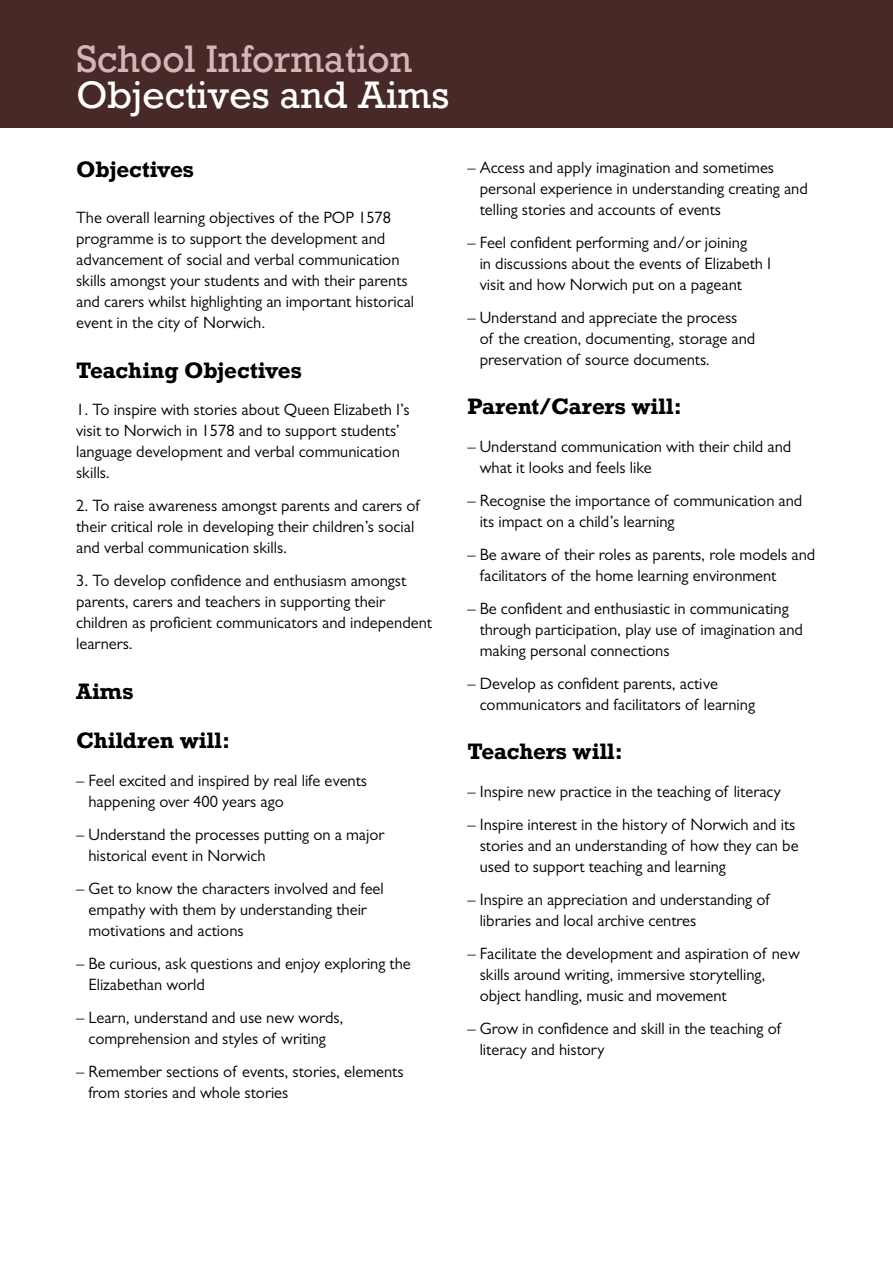
<style>
.page{position:relative;width:893px;height:1263px;background:#fff}
.page>*{position:absolute;margin:0;border:0;box-sizing:border-box;transform-origin:0 0}
.t1{font:36px "Rockwell";color:#d5b6b8}
.t2{font:36px "Rockwell";color:#fff}
.t3{font:700 21px "Rockwell";color:#000}
.t4{font:16.5px/21px "Gill Sans MT Std";color:#000}
</style>
<div class="page">
<div style="left:0;top:0;width:893px;height:128px;background:#472a27"></div>
<h1 class="t1" style="left:77px;top:37px;width:337px">School Information</h1>
<h1 class="t2" style="left:77px;top:73px;width:374px">Objectives and Aims</h1>
<p class="t3" style="left:76px;top:156px;width:119px">Objectives</p>
<p class="t4" style="left:76px;top:207px;width:340px">The overall learning objectives of the POP 1578 programme is to support the development and advancement of social and verbal communication skills amongst your students and with their parents and carers whilst highlighting an important historical event in the city of Norwich.</p>
<p class="t3" style="left:76px;top:357px;width:227px">Teaching Objectives</p>
<p class="t4" style="left:76px;top:399px;width:335px">1. To inspire with stories about Queen Elizabeth I’s visit to Norwich in 1578 and to support students’ language development and verbal communication skills.</p>
<p class="t4" style="left:76px;top:495px;width:345px">2. To raise awareness amongst parents and carers of their critical role in developing their children’s social and verbal communication skills.</p>
<p class="t4" style="left:76px;top:570px;width:357px">3. To develop confidence and enthusiasm amongst parents, carers and teachers in supporting their children as proficient communicators and independent learners.</p>
<p class="t3" style="left:76px;top:678px;width:59px">Aims</p>
<p class="t3" style="left:76px;top:727px;width:156px">Children will:</p>
<p class="t4" style="left:88px;top:770px;width:280px;text-indent:-12px">– Feel excited and inspired by real life events happening over 400 years ago</p>
<p class="t4" style="left:88px;top:824px;width:297px;text-indent:-12px">– Understand the processes putting on a major historical event in Norwich</p>
<p class="t4" style="left:88px;top:878px;width:297px;text-indent:-12px">– Get to know the characters involved and feel empathy with them by understanding their motivations and actions</p>
<p class="t4" style="left:88px;top:953px;width:324px;text-indent:-12px">– Be curious, ask questions and enjoy exploring the<br>Elizabethan world</p>
<p class="t4" style="left:76px;top:1007px;width:269px;text-align:center">– Learn, understand and use new words, comprehension and styles of writing</p>
<p class="t4" style="left:88px;top:1061px;width:317px;text-indent:-12px">– Remember sections of events, stories, elements from stories and whole stories</p>
<p class="t4" style="left:480px;top:157px;width:330px;text-indent:-12px">– Access and apply imagination and sometimes personal experience in understanding creating and telling stories and accounts of events</p>
<p class="t4" style="left:480px;top:232px;width:293px;text-indent:-12px">– Feel confident performing and/or joining<br>in discussions about the events of Elizabeth I visit and how Norwich put on a pageant</p>
<p class="t4" style="left:480px;top:307px;width:277px;text-indent:-12px">– Understand and appreciate the process<br>of the creation, documenting, storage and preservation of source documents.</p>
<p class="t3" style="left:467px;top:393px;width:216px">Parent/Carers will:</p>
<p class="t4" style="left:480px;top:436px;width:313px;text-indent:-12px">– Understand communication with their child and what it looks and feels like</p>
<p class="t4" style="left:480px;top:490px;width:324px;text-indent:-12px">– Recognise the importance of communication and its impact on a child’s learning</p>
<p class="t4" style="left:480px;top:544px;width:337px;text-indent:-12px">– Be aware of their roles as parents, role models and facilitators of the home learning environment</p>
<p class="t4" style="left:480px;top:598px;width:325px;text-indent:-12px">– Be confident and enthusiastic in communicating through participation, play use of imagination and making personal connections</p>
<p class="t4" style="left:480px;top:673px;width:277px;text-indent:-12px">– Develop as confident parents, active communicators and facilitators of learning</p>
<p class="t3" style="left:467px;top:738px;width:157px">Teachers will:</p>
<p class="t4" style="left:467px;top:781px;width:315px">– Inspire new practice in the teaching of literacy</p>
<p class="t4" style="left:480px;top:814px;width:320px;text-indent:-12px">– Inspire interest in the history of Norwich and its stories and an understanding of how they can be used to support teaching and learning</p>
<p class="t4" style="left:480px;top:889px;width:291px;text-indent:-12px">– Inspire an appreciation and understanding of libraries and local archive centres</p>
<p class="t4" style="left:480px;top:943px;width:322px;text-indent:-12px">– Facilitate the development and aspiration of new skills around writing, immersive storytelling, object handling, music and movement</p>
<p class="t4" style="left:480px;top:1018px;width:303px;text-indent:-12px">– Grow in confidence and skill in the teaching of literacy and history</p>
</div>
